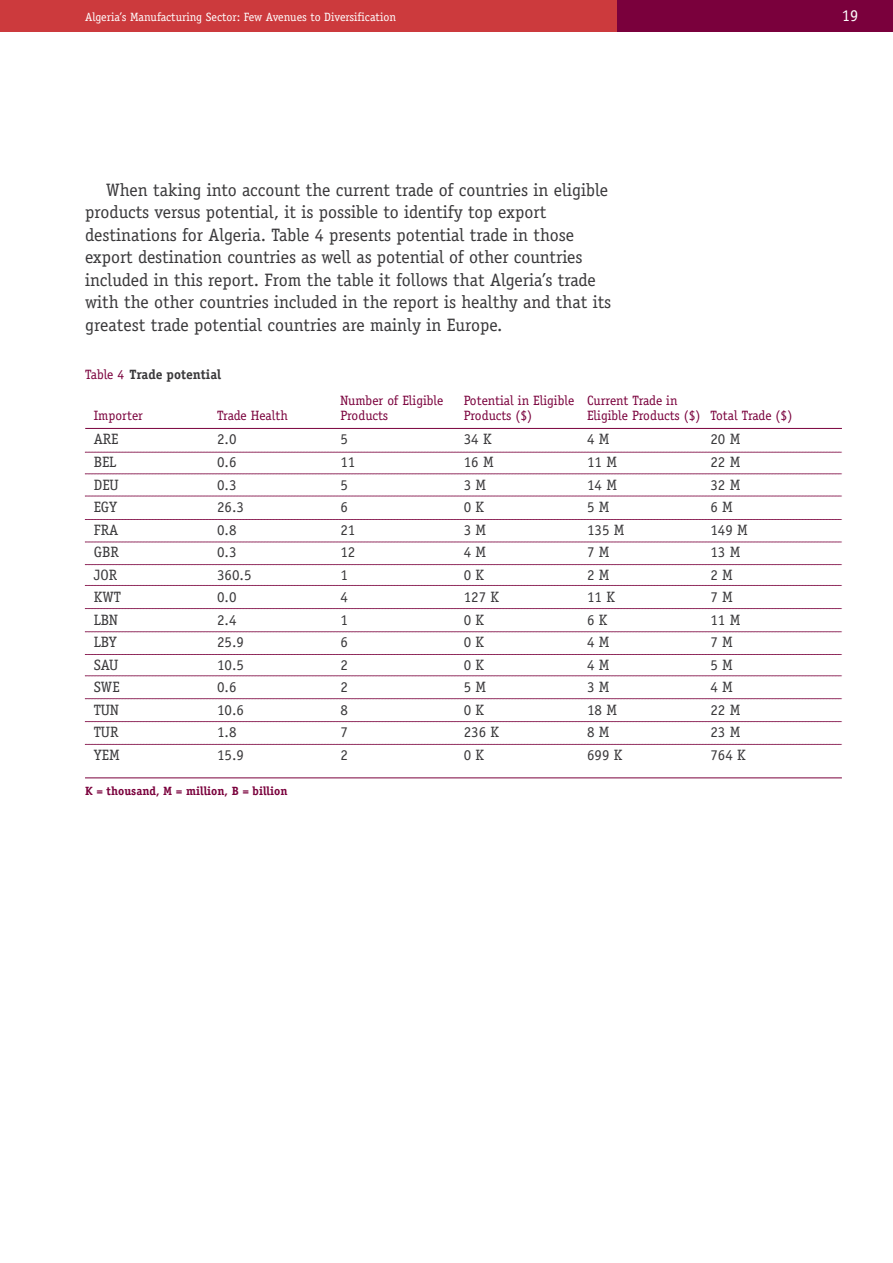
<style>
.page{position:relative;width:893px;height:1263px;background:#fff}
.page>*{position:absolute;margin:0;border:0;box-sizing:border-box;transform-origin:0 0}
.t1{font:18px/22.5px "Officina Serif Std";color:#39383a}
.t2{font:16.5px "Officina Serif Std";color:#fff}
.t3{font:15px/22.5px "Officina Serif Std";color:#39383a}
.t4{font:13.5px/15px "Officina Serif Std";color:#7a003c}
.t5{font:13.5px "Officina Serif Std";letter-spacing:-.02em;color:#7a003c}
.t6{font:700 13.5px "Officina Serif Std";color:#39383a}
.t7{font:12px "Officina Serif Std";color:#fff}
.t8{font:700 12px "Officina Serif Std";color:#7a003c}
.s1{font-weight:400;color:#7a003c}
</style>
<div class="page">
<div style="left:617px;top:0;width:276px;height:32px;background:#7a003c"></div>
<div style="left:0;top:0;width:617px;height:32px;background:#cc3a3d"></div>
<hr style="left:85px;top:428px;width:757px;height:1px;background:#7a003c">
<hr style="left:85px;top:777px;width:757px;height:1px;background:#7a003c">
<svg style="left:85px;top:496px;width:757px;height:1px"></svg>
<svg style="left:85px;top:519px;width:757px;height:1px"></svg>
<svg style="left:85px;top:474px;width:757px;height:1px"></svg>
<svg style="left:85px;top:452px;width:757px;height:1px"></svg>
<svg style="left:85px;top:608px;width:757px;height:1px"></svg>
<svg style="left:85px;top:631px;width:757px;height:2px;background:#c896ae"></svg>
<svg style="left:85px;top:654px;width:757px;height:1px"></svg>
<svg style="left:85px;top:542px;width:757px;height:1px"></svg>
<svg style="left:85px;top:564px;width:757px;height:1px"></svg>
<svg style="left:85px;top:585px;width:757px;height:1px"></svg>
<svg style="left:85px;top:676px;width:757px;height:1px"></svg>
<svg style="left:85px;top:698px;width:757px;height:1px"></svg>
<svg style="left:85px;top:721px;width:757px;height:1px"></svg>
<svg style="left:85px;top:744px;width:757px;height:1px"></svg>
<p class="t7" style="left:85px;top:10px;width:312px">Algeria’s Manufacturing Sector: Few Avenues to Diversification</p>
<p class="t2" style="left:842px;top:6px;width:18px">19</p>
<p class="t1" style="left:85px;top:178px;width:528px;text-indent:21px">When taking into account the current trade of countries in eligible products versus potential, it is possible to identify top export destinations for Algeria. Table 4 presents potential trade in those export destination countries as well as potential of other countries included in this report. From the table it follows that Algeria’s trade with the other countries included in the report is healthy and that its greatest trade potential countries are mainly in Europe.</p>
<p class="t6" style="left:85px;top:369px;width:138px"><span class="s1">Table 4</span> Trade potential</p>
<p class="t4" style="left:94px;top:408px;width:51px">Importer</p>
<p class="t3" style="left:94px;top:428px;width:29px">ARE<br>BEL<br>DEU<br>EGY<br>FRA<br>GBR<br>JOR<br>KWT<br>LBN<br>LBY<br>SAU<br>SWE<br>TUN<br>TUR<br>YEM</p>
<p class="t5" style="left:217px;top:408px;width:73px">Trade Health</p>
<p class="t3" style="left:217px;top:428px;width:36px">2.0<br>0.6<br>0.3<br>26.3<br>0.8<br>0.3<br>360.5<br>0.0<br>2.4<br>25.9<br>10.5<br>0.6<br>10.6<br>1.8<br>15.9</p>
<p class="t8" style="left:85px;top:786px;width:204px">K = thousand, M = million, B = billion</p>
<p class="t4" style="left:340px;top:393px;width:105px">Number of Eligible<br>Products</p>
<p class="t3" style="left:340px;top:428px;width:16px">5<br>11<br>5<br>6<br>21<br>12<br>1<br>4<br>1<br>6<br>2<br>2<br>8<br>7<br>2</p>
<p class="t4" style="left:464px;top:393px;width:112px">Potential in Eligible<br>Products ($)</p>
<p class="t3" style="left:464px;top:428px;width:37px">34 K<br>16 M<br>3 M<br>0 K<br>3 M<br>4 M<br>0 K<br>127 K<br>0 K<br>0 K<br>0 K<br>5 M<br>0 K<br>236 K<br>0 K</p>
<p class="t4" style="left:587px;top:393px;width:115px">Current Trade in<br>Eligible Products ($)</p>
<p class="t3" style="left:587px;top:428px;width:39px">4 M<br>11 M<br>14 M<br>5 M<br>135 M<br>7 M<br>2 M<br>11 K<br>6 K<br>4 M<br>4 M<br>3 M<br>18 M<br>8 M<br>699 K</p>
<p class="t5" style="left:710px;top:408px;width:84px">Total Trade ($)</p>
<p class="t3" style="left:710px;top:428px;width:39px">20 M<br>22 M<br>32 M<br>6 M<br>149 M<br>13 M<br>2 M<br>7 M<br>11 M<br>7 M<br>5 M<br>4 M<br>22 M<br>23 M<br>764 K</p>
</div>
